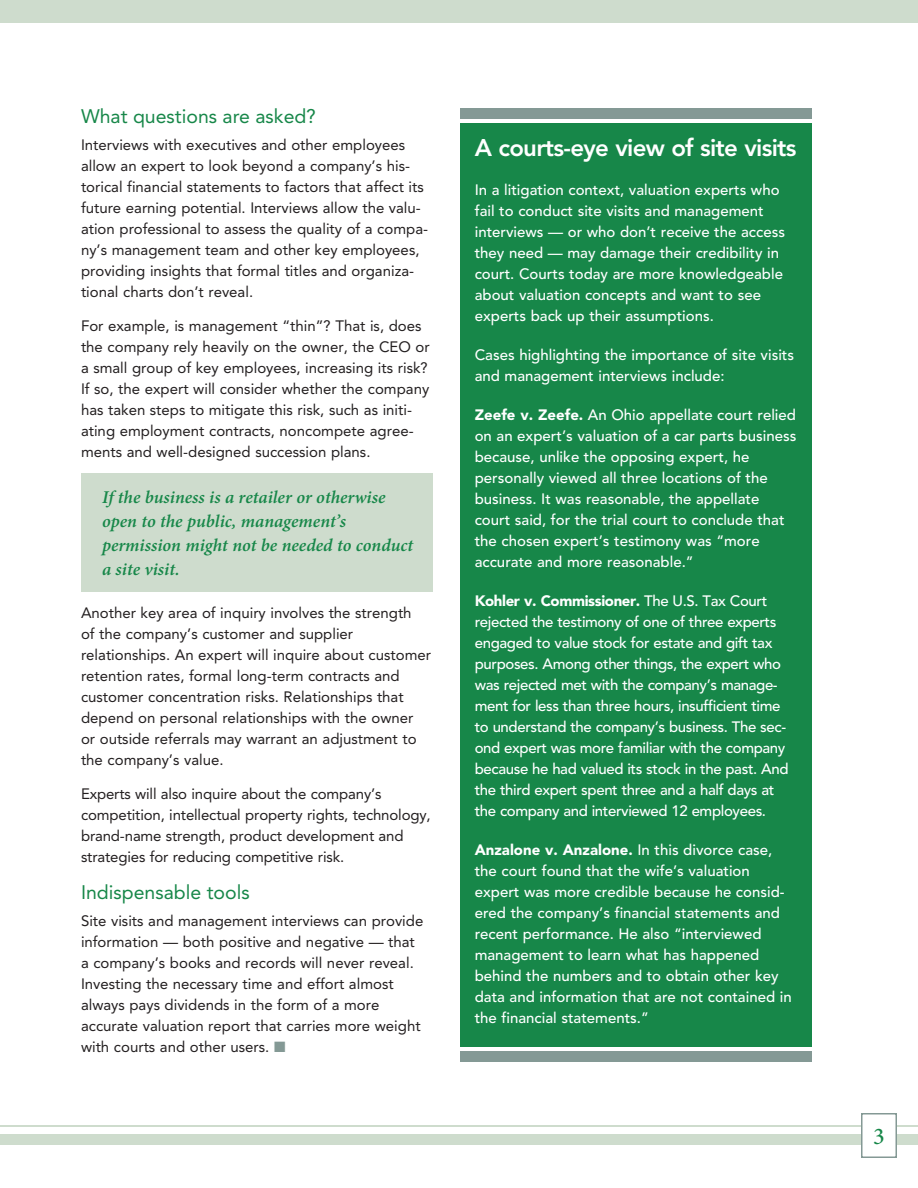
<style>
.page{position:relative;width:918px;height:1188px;background:#fff}
.page>*{position:absolute;margin:0;border:0;box-sizing:border-box;transform-origin:0 0}
.t1{font:800 24px "Avenir LT Std";letter-spacing:-.03em;color:#fff}
.t2{font:500 24px "Minion Pro";color:#178749}
.t3{font:19.5px "Avenir LT Std";color:#178749}
.t4{font:italic 600 18px/24px "Minion Pro";color:#178749}
.t5{font:15px/21px "Avenir LT Std";color:#231f20}
.t6{font:500 15px/21px "Avenir LT Std";color:#fff}
.t7{font:500 15px/21px "Avenir LT Std";letter-spacing:-.025em;color:#fff}
.s1{color:#849995}
.s2{font-weight:900}
</style>
<div class="page">
<div style="left:0;top:1134px;width:918px;height:10px;background:#cedccd"></div>
<div style="left:0;top:0;width:918px;height:22px;background:#cedccd"></div>
<hr style="left:0;top:1125px;width:918px;height:1px;background:#cedccd">
<div style="left:862px;top:1114px;width:34px;height:43px;background:#fff"></div>
<div style="left:861px;top:1113px;width:36px;height:45px;border:2px solid #849995"></div>
<div style="left:460px;top:123px;width:352px;height:924px;background:#178749"></div>
<div style="left:460px;top:108px;width:352px;height:10px;background:#849995"></div>
<div style="left:460px;top:1052px;width:352px;height:10px;background:#849995"></div>
<div style="left:81px;top:474px;width:352px;height:118px;background:#cedccd"></div>
<h2 class="t3" style="left:81px;top:105px;width:236px">What questions are asked?</h2>
<p class="t5" style="left:81px;top:134px;width:349px">Interviews with executives and other employees allow an expert to look beyond a company’s his&shy;torical financial statements to factors that affect its future earning potential. Interviews allow the valu&shy;ation professional to assess the quality of a compa&shy;ny’s management team and other key employees, providing insights that formal titles and organiza&shy;tional charts don’t reveal.</p>
<p class="t5" style="left:81px;top:316px;width:350px">For example, is management “thin”? That is, does the company rely heavily on the owner, the CEO or a small group of key employees, increasing its risk?<br>If so, the expert will consider whether the company has taken steps to mitigate this risk, such as initi&shy;ating employment contracts, noncompete agree&shy;ments and well-designed succession plans.</p>
<p class="t4" style="left:102px;top:486px;width:313px">If the business is a retailer or otherwise open to the public, management’s permission might not be needed to conduct a site visit.</p>
<p class="t5" style="left:81px;top:602px;width:352px">Another key area of inquiry involves the strength<br>of the company’s customer and supplier relationships. An expert will inquire about customer retention rates, formal long-term contracts and customer concentration risks. Relationships that depend on personal relationships with the owner or outside referrals may warrant an adjustment to the company’s value.</p>
<p class="t5" style="left:81px;top:784px;width:351px">Experts will also inquire about the company’s competition, intellectual property rights, technology, brand-name strength, product development and strategies for reducing competitive risk.</p>
<h2 class="t3" style="left:81px;top:881px;width:170px">Indispensable tools</h2>
<p class="t5" style="left:81px;top:911px;width:344px">Site visits and management interviews can provide information — both positive and negative — that a company’s books and records will never reveal.<br>Investing the necessary time and effort almost always pays dividends in the form of a more accurate valuation report that carries more weight with courts and other users. <span class="s1">■</span></p>
<h1 class="t1" style="left:475px;top:134px;width:323px">A courts-eye view of site visits</h1>
<p class="t6" style="left:475px;top:180px;width:312px">In a litigation context, valuation experts who fail to conduct site visits and management interviews — or who don’t receive the access they need — may damage their credibility in court. Courts today are more knowledgeable about valuation concepts and want to see experts back up their assumptions.</p>
<p class="t6" style="left:475px;top:345px;width:321px">Cases highlighting the importance of site visits and management interviews include:</p>
<p class="t6" style="left:475px;top:405px;width:323px"><span class="s2">Zeefe v. Zeefe.</span> An Ohio appellate court relied on an expert’s valuation of a car parts business because, unlike the opposing expert, he personally viewed all three locations of the business. It was reasonable, the appellate court said, for the trial court to conclude that the chosen expert’s testimony was “more accurate and more reasonable.”</p>
<p class="t7" style="left:475px;top:591px;width:315px"><span class="s2">Kohler v. Commissioner.</span> The U.S. Tax Court rejected the testimony of one of three experts engaged to value stock for estate and gift tax purposes. Among other things, the expert who was rejected met with the company’s manage&shy;ment for less than three hours, insufficient time to understand the company’s business. The sec&shy;ond expert was more familiar with the company because he had valued its stock in the past. And the third expert spent three and a half days at the company and interviewed 12 employees.</p>
<p class="t6" style="left:475px;top:840px;width:318px"><span class="s2">Anzalone v. Anzalone.</span> In this divorce case, the court found that the wife’s valuation expert was more credible because he consid&shy;ered the company’s financial statements and recent performance. He also “interviewed management to learn what has happened behind the numbers and to obtain other key data and information that are not contained in the financial statements.”</p>
<h1 class="t2" style="left:873px;top:1120px;width:13px">3</h1>
</div>
